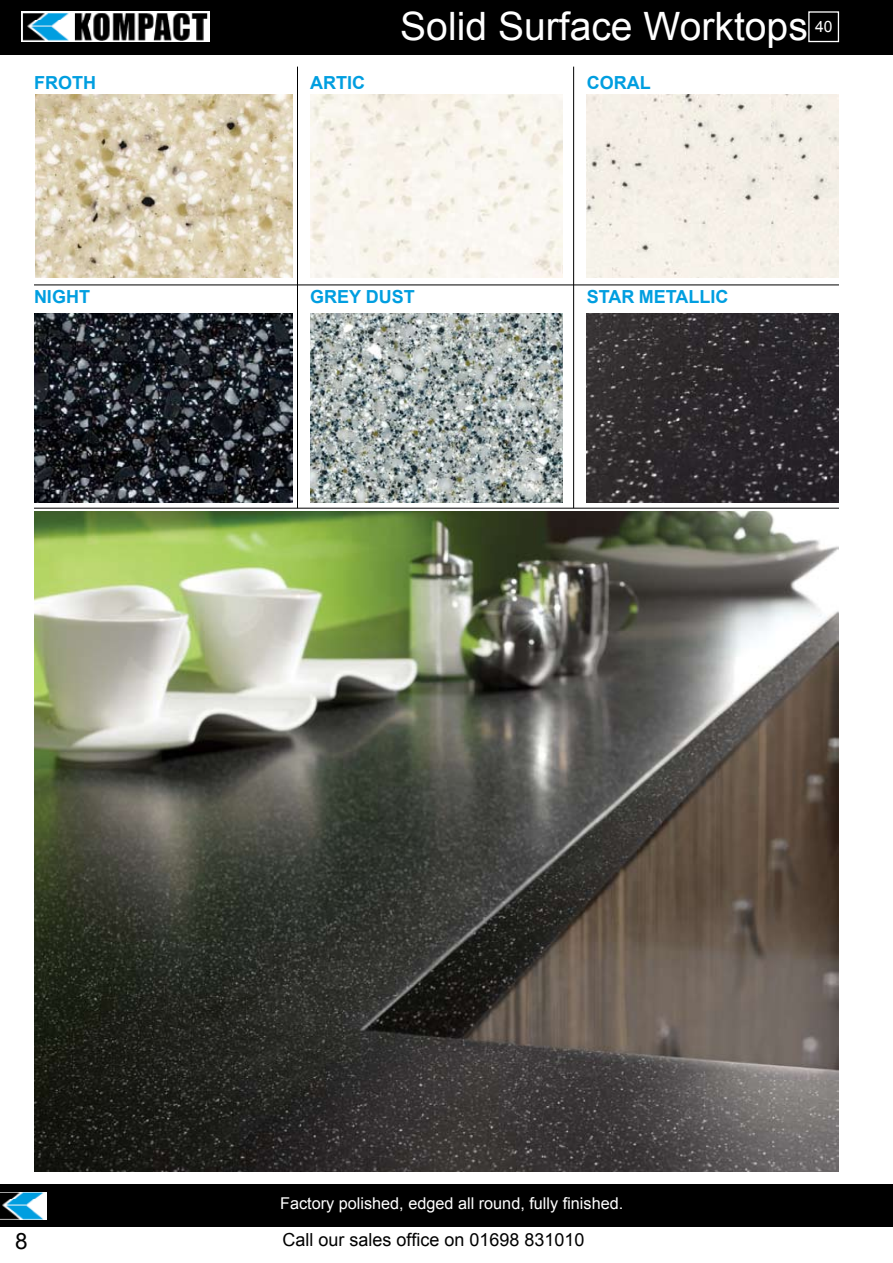
<style>
.page{position:relative;width:893px;height:1263px;background:#fff}
.page>*{position:absolute;margin:0;border:0;box-sizing:border-box;transform-origin:0 0}
.t1{font:39.15px "Arial";color:#fff}
.t2{font:22.5px "Arial";color:#000}
.t3{font:700 18px "Arial";color:#009ee0}
.t4{font:18px "Arial";color:#000}
.t5{font:16.2px "Arial";color:#fff}
.t6{font:15.6px "Arial";color:#fff}
</style>
<div class="page">
<div style="left:0;top:0;width:893px;height:54px;background:#000"></div>
<div style="left:0;top:1184px;width:893px;height:43px;background:#000"></div>
<div style="left:808px;top:11px;width:31px;height:31px;border:1px solid #fff"></div>
<hr style="left:34px;top:508px;width:805px;height:1px;background:#000">
<hr style="left:34px;top:285px;width:805px;height:1px;background:#000">
<img style="left:0;top:1192px;width:47px;height:27px">
<svg style="left:21px;top:11px;width:188px;height:31px"></svg>
<img style="left:22px;top:13px;width:187px;height:27px">
<hr style="left:573px;top:67px;width:1px;height:441px;background:#000">
<hr style="left:297px;top:67px;width:1px;height:441px;background:#000">
<img style="left:34px;top:512px;width:805px;height:659px">
<img style="left:310px;top:94px;width:252px;height:183px">
<img style="left:587px;top:314px;width:252px;height:189px">
<img style="left:310px;top:314px;width:252px;height:189px">
<img style="left:35px;top:94px;width:258px;height:183px">
<img style="left:34px;top:314px;width:259px;height:189px">
<img style="left:770px;top:94px;width:69px;height:183px">
<div style="left:587px;top:94px;width:183px;height:183px;background:#f5f0e7"></div>
<h1 class="t1" style="left:400px;top:0;width:409px">Solid Surface Worktops</h1>
<p class="t6" style="left:815px;top:17px;width:19px">40</p>
<p class="t3" style="left:34px;top:71px;width:63px">FROTH</p>
<p class="t3" style="left:310px;top:71px;width:56px">ARTIC</p>
<p class="t3" style="left:587px;top:71px;width:65px">CORAL</p>
<p class="t3" style="left:34px;top:285px;width:57px">NIGHT</p>
<p class="t3" style="left:310px;top:285px;width:106px">GREY DUST</p>
<p class="t3" style="left:587px;top:285px;width:143px">STAR METALLIC</p>
<p class="t5" style="left:280px;top:1192px;width:345px">Factory polished, edged all round, fully finished.</p>
<h2 class="t2" style="left:15px;top:1226px;width:14px">8</h2>
<p class="t4" style="left:282px;top:1228px;width:304px">Call our sales office on 01698 831010</p>
</div>
